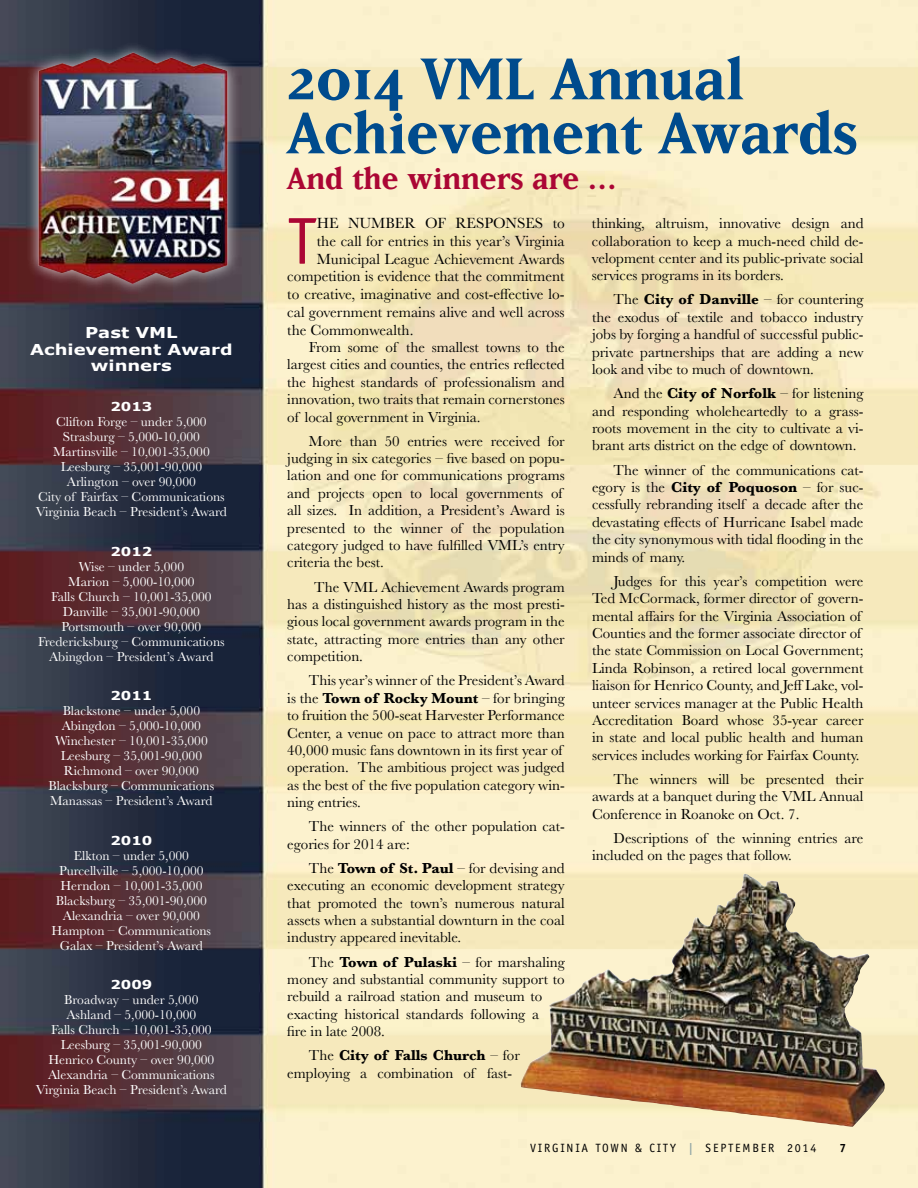
<style>
.page{position:relative;width:918px;height:1188px;background:#fff}
.page>*{position:absolute;margin:0;border:0;box-sizing:border-box;transform-origin:0 0}
.t1{font:700 69px/54px "Matrix";color:#004b8d}
.t2{font:66.45px "Officina Sans";color:#ab0634}
.t3{font:700 36px "Matrix";color:#ab0634}
.t4{font:15.3px "Baskerville";color:#000}
.t5{font:15px/17.4px "Baskerville";color:#000;text-align:justify}
.t6{font:700 15px/16.5px "Verdana";color:#fff;text-align:center;scale:1.2 1}
.t7{font:13.5px/15px "Baskerville";color:#fff;text-align:center}
.t8{font:700 12.3px "Verdana";color:#fff;scale:1.2 1}
.t9{font:12px "Officina Sans";letter-spacing:.15em;color:#000}
.t10{font:700 12px "Officina Sans";color:#000}
.s1{font-weight:700}
.s2{font-weight:700;color:#91a5a5}
.s3{font-weight:700;color:#597b7c}
</style>
<div class="page">
<img style="left:0;top:0;width:918px;height:1188px">
<div style="left:26px;top:40px;width:214px;height:256px;background:#fff;opacity:.75"></div>
<img style="left:79px;top:53px;width:53px;height:11px">
<img style="left:521px;top:874px;width:364px;height:253px">
<p class="t6" style="left:30px;top:324px;width:170px">Past VML<br>Achievement Award winners</p>
<p class="t8" style="left:110px;top:399px;width:36px">2013</p>
<p class="t7" style="left:36px;top:414px;width:193px">Clifton Forge – under 5,000<br>Strasburg – 5,000-10,000<br>Martinsville – 10,001-35,000<br>Leesburg – 35,001-90,000<br>Arlington – over 90,000<br>City of Fairfax – Communications<br>Virginia Beach – President’s Award</p>
<p class="t8" style="left:110px;top:543px;width:36px">2012</p>
<p class="t7" style="left:38px;top:559px;width:188px">Wise – under 5,000<br>Marion – 5,000-10,000<br>Falls Church – 10,001-35,000<br>Danville – 35,001-90,000<br>Portsmouth – over 90,000<br>Fredericksburg – Communications<br>Abingdon – President’s Award</p>
<p class="t8" style="left:110px;top:688px;width:36px">2011</p>
<p class="t7" style="left:48px;top:703px;width:167px">Blackstone – under 5,000<br>Abingdon – 5,000-10,000<br>Winchester – 10,001-35,000<br>Leesburg – 35,001-90,000<br>Richmond – over 90,000<br>Blacksburg – Communications<br>Manassas – President’s Award</p>
<p class="t8" style="left:110px;top:832px;width:36px">2010</p>
<p class="t7" style="left:52px;top:848px;width:161px">Elkton – under 5,000<br>Purcellville – 5,000-10,000<br>Herndon – 10,001-35,000<br>Blacksburg – 35,001-90,000<br>Alexandria – over 90,000<br>Hampton – Communications<br>Galax – President’s Award</p>
<p class="t8" style="left:110px;top:977px;width:36px">2009</p>
<p class="t7" style="left:36px;top:993px;width:193px">Broadway – under 5,000<br>Ashland – 5,000-10,000<br>Falls Church – 10,001-35,000<br>Leesburg – 35,001-90,000<br>Henrico County – over 90,000<br>Alexandria – Communications<br>Virginia Beach – President’s Award</p>
<h1 class="t1" style="left:287px;top:51px;width:571px">2014 VML Annual<br>Achievement Awards</h1>
<h3 class="t3" style="left:287px;top:161px;width:332px">And the winners are …</h3>
<p class="t5" style="left:592px;top:215px;width:273px">thinking, altruism, innovative design and collaboration to keep a much-need child de&shy;velopment center and its public-private social services programs in its borders.</p>
<p class="t5" style="left:592px;top:291px;width:273px;text-indent:22px">The <span class="s1">City of Danville</span> – for countering the exodus of textile and tobacco industry jobs by forging a handful of successful public&shy;private partnerships that are adding a new look and vibe to much of downtown.</p>
<p class="t5" style="left:592px;top:385px;width:273px;text-indent:22px">And the <span class="s1">City of Norfolk</span> – for listening and responding wholeheartedly to a grass&shy;roots movement in the city to cultivate a vi&shy;brant arts district on the edge of downtown.</p>
<p class="t5" style="left:592px;top:461px;width:273px;text-indent:22px">The winner of the communications cat&shy;egory is the <span class="s1">City of Poquoson</span> – for suc&shy;cessfully rebranding itself a decade after the devastating effects of Hurricane Isabel made the city synonymous with tidal flooding in the minds of many.</p>
<p class="t5" style="left:592px;top:572px;width:273px;text-align:left;text-indent:22px">Judges for this year’s competition were Ted McCormack, former director of govern&shy;mental affairs for the Virginia Association of Counties and the former associate director of the state Commission on Local Government; Linda Robinson, a retired local government liaison for Henrico County, and Jeff Lake, vol&shy;unteer services manager at the Public Health Accreditation Board whose 35-year career in state and local public health and human services includes working for Fairfax County.</p>
<p class="t5" style="left:592px;top:771px;width:273px;text-indent:22px">The winners will be presented their awards at a banquet during the VML Annual Conference in Roanoke on Oct. 7.</p>
<p class="t5" style="left:592px;top:829px;width:273px;text-indent:22px">Descriptions of the winning entries are included on the pages that follow.</p>
<h2 class="t2" style="left:287px;top:202px;width:31px">T</h2>
<p class="t4" style="left:317px;top:214px;width:44px">h e numb</p>
<p class="t4" style="left:395px;top:214px;width:42px">er of</p>
<p class="t4" style="left:455px;top:214px;width:32px">respons</p>
<p class="t4" style="left:525px;top:214px;width:41px">es to</p>
<p class="t4" style="left:317px;top:231px;width:249px">the call for entries in this year’s Virginia</p>
<p class="t4" style="left:317px;top:249px;width:249px">Municipal League Achievement Awards</p>
<p class="t4" style="left:287px;top:267px;width:279px">competition is evidence that the commitment</p>
<p class="t4" style="left:287px;top:284px;width:279px">to creative, imaginative and cost-effective lo-</p>
<p class="t4" style="left:287px;top:302px;width:279px">cal government remains alive and well across</p>
<p class="t4" style="left:287px;top:320px;width:128px">the Commonwealth.</p>
<p class="t5" style="left:287px;top:339px;width:279px;text-indent:22px">From some of the smallest towns to the largest cities and counties, the entries reflected the highest standards of professionalism and innovation, two traits that remain cornerstones of local government in Virginia.</p>
<p class="t5" style="left:287px;top:432px;width:279px;text-align:left;text-indent:22px">More than 50 entries were received for judging in six categories – five based on popu&shy;lation and one for communications programs and projects open to local governments of all sizes. In addition, a President’s Award is presented to the winner of the population category judged to have fulfilled VML’s entry criteria the best.</p>
<p class="t5" style="left:287px;top:578px;width:279px;text-indent:22px">The VML Achievement Awards program has a distinguished history as the most presti&shy;gious local government awards program in the state, attracting more entries than any other competition.</p>
<p class="t5" style="left:287px;top:672px;width:279px;text-align:left;text-indent:22px">This year’s winner of the President’s Award is the <span class="s1">Town of Rocky Mount</span> – for bringing to fruition the 500-seat Harvester Performance Center, a venue on pace to attract more than 40,000 music fans downtown in its first year of operation. The ambitious project was judged as the best of the five population category win&shy;ning entries.</p>
<p class="t5" style="left:287px;top:818px;width:279px;text-indent:22px">The winners of the other population cat&shy;egories for 2014 are:</p>
<p class="t5" style="left:287px;top:860px;width:279px;text-indent:22px">The <span class="s1">Town of St. Paul</span> – for devising and executing an economic development strategy that promoted the town’s numerous natural assets when a substantial downturn in the coal industry appeared inevitable.</p>
<p class="t5" style="left:287px;top:953px;width:279px;text-align:left;text-indent:22px">The <span class="s1">Town of Pulaski</span> – for marshaling money and substantial community support to rebuild a railroad station and museum to exacting historical standards following a<br>fire in late 2008.</p>
<p class="t5" style="left:287px;top:1047px;width:234px;text-indent:22px">The <span class="s1">City of Falls Church</span> – for employing a combination of fast-</p>
<p class="t9" style="left:530px;top:1141px;width:16px">VIRGI</p>
<p class="t9" style="left:567px;top:1141px;width:148px">NIA TOWN &amp; CITY <span class="s2">|</span> SEPTEM</p>
<p class="t9" style="left:752px;top:1141px;width:65px">BE R 2014</p>
<p class="t10" style="left:840px;top:1140px;width:8px">7</p>
<p class="t9" style="left:533px;top:1144px;width:184px">VIRGIN IA TOWN &amp; CITY <span class="s3">|</span> SEPTEM</p>
<p class="t9" style="left:755px;top:1144px;width:65px">BE R 2014</p>
<p class="t10" style="left:842px;top:1144px;width:8px">7</p>
</div>
